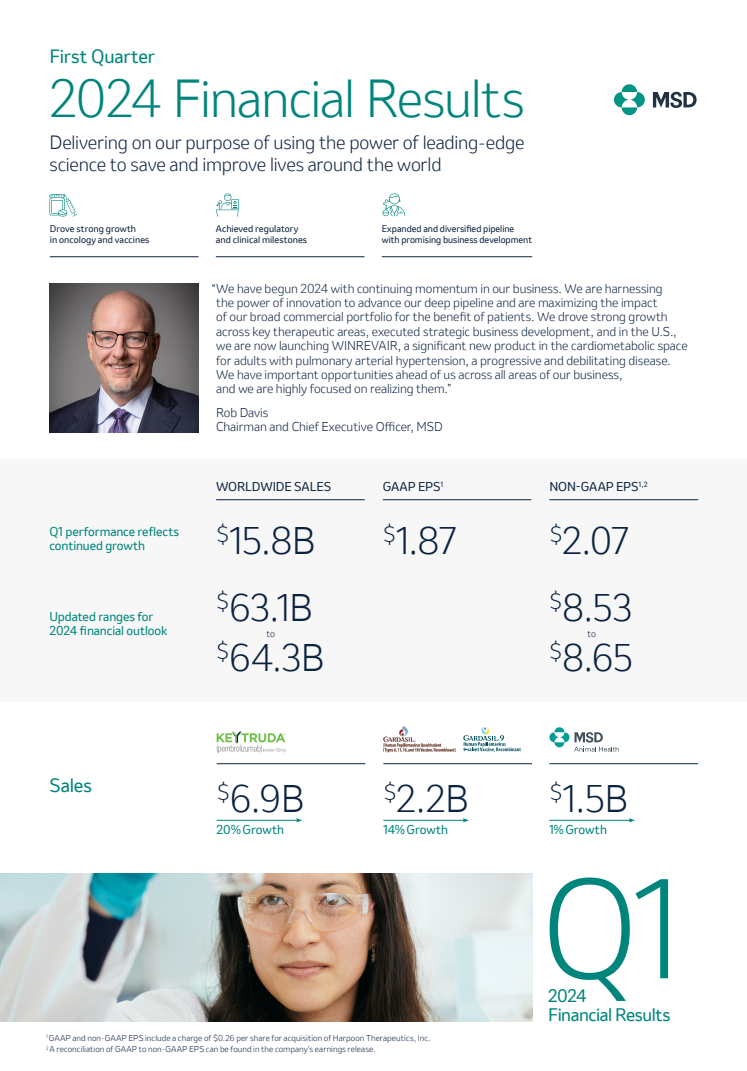
<style>
.page{position:relative;width:747px;height:1071px;background:#fff}
.page>*{position:absolute;margin:0;border:0;box-sizing:border-box;transform-origin:0 0}
.t1{font:300 131px "Invention";color:#00857c}
.t2{font:300 50px "Invention";letter-spacing:-.025em;color:#00857c}
.Body{font:300 36px "Invention";letter-spacing:-.02em;color:#0c2340}
.Subhead{font:300 18px/21.6px "Invention";letter-spacing:-.015em;color:#0c2340}
.t3{font:18px "Invention";letter-spacing:-.01em;color:#00857c}
.t4{font:17px/19px "Invention";letter-spacing:-.025em;color:#00857c}
.Body-2{font:300 12px/14.4px "Invention";letter-spacing:-.005em;color:#0c2340}
.Body-3{font:12px/14.4px "Invention";letter-spacing:-.005em;color:#00857c}
.Body_H2{font:300 12px/14.4px "Invention";letter-spacing:-.005em;color:#0c2340}
.Body-4{font:12px "Invention";letter-spacing:-.01em;color:#0c2340}
.Body-5{font:9px/10.8px "Invention";color:#0c2340}
.Body-6{font:300 9px "Invention";color:#0c2340}
.Body-7{font:300 8px "Invention";letter-spacing:.01em;color:#0c2340}
</style>
<div class="page">
<img style="left:0;top:873px;width:532px;height:149px">
<div style="left:0;top:459px;width:747px;height:243px;background:#f7f7f7"></div>
<hr style="left:216px;top:499px;width:149px;height:1px;background:#0c2340">
<hr style="left:383px;top:499px;width:148px;height:1px;background:#0c2340">
<hr style="left:549px;top:499px;width:149px;height:1px;background:#0c2340">
<svg style="left:217px;top:732px;width:68px;height:21px"></svg>
<hr style="left:217px;top:763px;width:148px;height:1px;background:#0c2340">
<hr style="left:217px;top:820px;width:81px;height:1px;background:#00857c">
<svg style="left:296px;top:818px;width:6px;height:4px"></svg>
<img style="left:383px;top:726px;width:73px;height:27px">
<svg style="left:463px;top:727px;width:58px;height:25px"></svg>
<hr style="left:383px;top:820px;width:81px;height:1px;background:#00857c">
<svg style="left:463px;top:818px;width:6px;height:4px"></svg>
<hr style="left:383px;top:763px;width:149px;height:1px;background:#0c2340">
<hr style="left:549px;top:820px;width:82px;height:1px;background:#00857c">
<svg style="left:629px;top:818px;width:6px;height:4px"></svg>
<hr style="left:549px;top:763px;width:149px;height:1px;background:#0c2340">
<svg style="left:549px;top:727px;width:69px;height:25px"></svg>
<svg style="left:614px;top:84px;width:31px;height:31px"></svg>
<svg style="left:653px;top:92px;width:44px;height:16px"></svg>
<img style="left:50px;top:284px;width:148px;height:148px">
<svg style="left:382px;top:194px;width:23px;height:22px"></svg>
<svg style="left:49px;top:193px;width:28px;height:24px"></svg>
<svg style="left:216px;top:193px;width:23px;height:24px"></svg>
<hr style="left:382px;top:256px;width:150px;height:1px;background:#0c2340">
<hr style="left:216px;top:256px;width:148px;height:1px;background:#0c2340">
<hr style="left:50px;top:256px;width:149px;height:1px;background:#0c2340">
<h1 class="t3" style="left:50px;top:44px;width:107px">First Quarter</h1>
<h1 class="t2" style="left:50px;top:64px;width:477px">2024 Financial Results</h1>
<p class="Subhead" style="left:50px;top:132px;width:477px">Delivering on our purpose of using the power of leading-edge science to save and improve lives around the world</p>
<p class="Body-5" style="left:50px;top:223px;width:101px">Drove strong growth<br>in oncology and vaccines</p>
<p class="Body-3" style="left:50px;top:524px;width:131px">Q1 performance reflects continued growth</p>
<p class="Body-3" style="left:50px;top:609px;width:119px">Updated ranges for<br>2024 financial outlook</p>
<p class="Body-5" style="left:216px;top:223px;width:93px">Achieved regulatory and clinical milestones</p>
<p class="Body-5" style="left:382px;top:223px;width:152px">Expanded and diversified pipeline with promising business development</p>
<p class="Body-2" style="left:216px;top:281px;width:473px;text-indent:-5px">“We have begun 2024 with continuing momentum in our business. We are harnessing<br>the power of innovation to advance our deep pipeline and are maximizing the impact<br>of our broad commercial portfolio for the benefit of patients. We drove strong growth across key therapeutic areas, executed strategic business development, and in the U.S., we are now launching WINREVAIR, a significant new product in the cardiometabolic space for adults with pulmonary arterial hypertension, a progressive and debilitating disease.<br>We have important opportunities ahead of us across all areas of our business,<br>and we are highly focused on realizing them.”</p>
<p class="Body_H2" style="left:216px;top:405px;width:228px">Rob Davis<br>Chairman and Chief Executive Officer, MSD</p>
<p class="Body-4" style="left:216px;top:478px;width:117px">WORLDWIDE SALES</p>
<p class="Body-4" style="left:383px;top:478px;width:62px">GAAP EPS<sup>1</sup></p>
<p class="Body-4" style="left:549px;top:478px;width:100px">NON-GAAP EPS<sup>1,2</sup></p>
<h1 class="Body" style="left:216px;top:515px;width:101px"><sup>$</sup>15.8B</h1>
<h1 class="Body" style="left:383px;top:515px;width:76px"><sup>$</sup>1.87</h1>
<h1 class="Body" style="left:549px;top:515px;width:81px"><sup>$</sup>2.07</h1>
<h1 class="Body" style="left:216px;top:583px;width:98px"><sup>$</sup>63.1B</h1>
<h1 class="Body" style="left:216px;top:633px;width:110px"><sup>$</sup>64.3B</h1>
<h1 class="Body" style="left:549px;top:583px;width:85px"><sup>$</sup>8.53</h1>
<h1 class="Body" style="left:549px;top:633px;width:85px"><sup>$</sup>8.65</h1>
<p class="Body-6" style="left:266px;top:627px;width:10px">to</p>
<p class="Body-6" style="left:587px;top:627px;width:10px">to</p>
<p class="t3" style="left:50px;top:773px;width:44px">Sales</p>
<p class="Body" style="left:217px;top:774px;width:89px"><sup>$</sup>6.9B</p>
<p class="Body-3" style="left:217px;top:823px;width:69px">20%Growth</p>
<p class="Body" style="left:383px;top:774px;width:87px"><sup>$</sup>2.2B</p>
<p class="Body-3" style="left:383px;top:823px;width:67px">14%Growth</p>
<p class="Body-7" style="left:46px;top:1033px;width:386px"><sup>1</sup> GAAP and non-GAAP EPS include a charge of $0.26 per share for acquisition of Harpoon Therapeutics, Inc.</p>
<p class="Body-7" style="left:46px;top:1044px;width:331px"><sup>2</sup> A reconciliation of GAAP to non-GAAP EPS can be found in the company’s earnings release.</p>
<p class="Body" style="left:549px;top:774px;width:80px"><sup>$</sup>1.5B</p>
<p class="Body-3" style="left:549px;top:823px;width:59px">1%Growth</p>
<h1 class="t1" style="left:541px;top:839px;width:141px">Q1</h1>
<h1 class="t4" style="left:548px;top:986px;width:124px">2024<br>Financial Results</h1>
</div>
